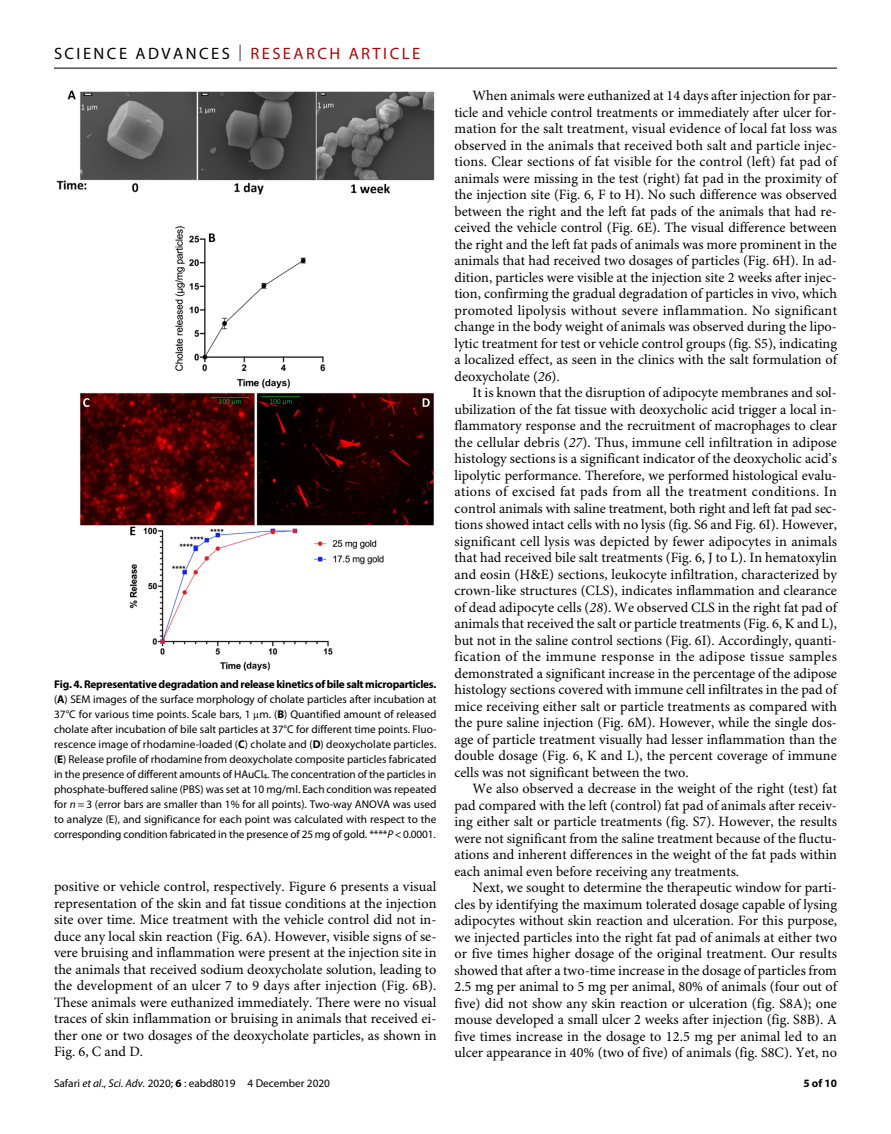
<style>
.page{position:relative;width:891px;height:1134px;background:#fff}
.page>*{position:absolute;margin:0;border:0;box-sizing:border-box;transform-origin:0 0}
.t1{font:16.5px "Myriad Pro";letter-spacing:.15em;color:#000}
.t2{font:14.25px/16.5px "Minion Pro";color:#000;text-align:justify}
.t3{font:11.25px/15px "Myriad Pro";letter-spacing:-.01em;color:#000;text-align:justify}
.t4{font:700 11.25px "Myriad Pro";color:#000}
.s1{font-weight:300}
.s2{color:#b10508}
.s3{font-weight:700}
.s4{font-style:italic}
</style>
<div class="page">
<hr style="left:54px;top:68px;width:783px;height:1px;background:#000">
<img style="left:56px;top:90px;width:378px;height:581px">
<p class="t1" style="left:54px;top:40px;width:368px">SCIENCE ADVANCES <span class="s1">|</span> <span class="s2">RESEARCH ARTICLE</span></p>
<p class="t3" style="left:54px;top:677px;width:384px"><span class="s3">Fig. 4. Representative degradation and release kinetics of bile salt microparticles. </span>(<span class="s3">A</span>) SEM images of the surface morphology of cholate particles after incubation at 37°C for various time points. Scale bars, 1 m. (<span class="s3">B</span>) Quantified amount of released cholate after incubation of bile salt particles at 37°C for different time points. Fluo&shy;rescence image of rhodamine-loaded (<span class="s3">C</span>) cholate and (<span class="s3">D</span>) deoxycholate particles. (<span class="s3">E</span>) Release profile of rhodamine from deoxycholate composite particles fabricated in the presence of different amounts of HAuCl<sub>4</sub>. The concentration of the particles in phosphate-buffered saline (PBS) was set at 10 mg/ml. Each condition was repeated for <span class="s4">n</span> = 3 (error bars are smaller than 1% for all points). Two-way ANOVA was used to analyze (E), and significance for each point was calculated with respect to the corresponding condition fabricated in the presence of 25 mg of gold. ****<span class="s4">P</span>&lt; 0.0001.</p>
<p class="t2" style="left:54px;top:880px;width:384px">positive or vehicle control, respectively. Figure 6 presents a visual representation of the skin and fat tissue conditions at the injection site over time. Mice treatment with the vehicle control did not in&shy;duce any local skin reaction (Fig. 6A). However, visible signs of se&shy;vere bruising and inflammation were present at the injection site in the animals that received sodium deoxycholate solution, leading to the development of an ulcer 7 to 9 days after injection (Fig. 6B).<br>These animals were euthanized immediately. There were no visual traces of skin inflammation or bruising in animals that received ei&shy;ther one or two dosages of the deoxycholate particles, as shown in Fig. 6, C and D.</p>
<p class="t3" style="left:54px;top:1076px;width:278px">Safari <span class="s4">et al</span>., <span class="s4">Sci. Adv.</span> 2020; <span class="s3">6</span> : eabd8019 4 December 2020</p>
<p class="t2" style="left:454px;top:89px;width:384px;text-indent:18px">When animals were euthanized at 14 days after injection for par&shy;ticle and vehicle control treatments or immediately after ulcer for&shy;mation for the salt treatment, visual evidence of local fat loss was observed in the animals that received both salt and particle injec&shy;tions. Clear sections of fat visible for the control (left) fat pad of animals were missing in the test (right) fat pad in the proximity of the injection site (Fig. 6, F to H). No such difference was observed between the right and the left fat pads of the animals that had re&shy;ceived the vehicle control (Fig. 6E). The visual difference between the right and the left fat pads of animals was more prominent in the animals that had received two dosages of particles (Fig. 6H). In ad&shy;dition, particles were visible at the injection site 2 weeks after injec&shy;tion, confirming the gradual degradation of particles in vivo, which promoted lipolysis without severe inflammation. No significant change in the body weight of animals was observed during the lipo&shy;lytic treatment for test or vehicle control groups (fig. S5), indicating a localized effect, as seen in the clinics with the salt formulation of deoxycholate (<span class="s4">26</span>).</p>
<p class="t2" style="left:454px;top:386px;width:384px;text-indent:18px">It is known that the disruption of adipocyte membranes and sol&shy;ubilization of the fat tissue with deoxycholic acid trigger a local in&shy;flammatory response and the recruitment of macrophages to clear the cellular debris (<span class="s4">27</span>). Thus, immune cell infiltration in adipose histology sections is a significant indicator of the deoxycholic acid’s lipolytic performance. Therefore, we performed histological evalu&shy;ations of excised fat pads from all the treatment conditions. In control animals with saline treatment, both right and left fat pad sec&shy;tions showed intact cells with no lysis (fig. S6 and Fig. 6I). However, significant cell lysis was depicted by fewer adipocytes in animals that had received bile salt treatments (Fig. 6, J to L). In hematoxylin and eosin (H&amp;E) sections, leukocyte infiltration, characterized by crown-like structures (CLS), indicates inflammation and clearance of dead adipocyte cells (<span class="s4">28</span>). We observed CLS in the right fat pad of animals that received the salt or particle treatments (Fig. 6, K and L), but not in the saline control sections (Fig. 6I). Accordingly, quanti&shy;fication of the immune response in the adipose tissue samples demonstrated a significant increase in the percentage of the adipose histology sections covered with immune cell infiltrates in the pad of mice receiving either salt or particle treatments as compared with the pure saline injection (Fig. 6M). However, while the single dos&shy;age of particle treatment visually had lesser inflammation than the double dosage (Fig. 6, K and L), the percent coverage of immune cells was not significant between the two.</p>
<p class="t2" style="left:454px;top:782px;width:384px;text-indent:18px">We also observed a decrease in the weight of the right (test) fat pad compared with the left (control) fat pad of animals after receiv&shy;ing either salt or particle treatments (fig. S7). However, the results were not significant from the saline treatment because of the fluctu&shy;ations and inherent differences in the weight of the fat pads within each animal even before receiving any treatments.</p>
<p class="t2" style="left:454px;top:881px;width:384px;text-indent:18px">Next, we sought to determine the therapeutic window for parti&shy;cles by identifying the maximum tolerated dosage capable of lysing adipocytes without skin reaction and ulceration. For this purpose, we injected particles into the right fat pad of animals at either two or five times higher dosage of the original treatment. Our results showed that after a two-time increase in the dosage of particles from 2.5 mg per animal to 5 mg per animal, 80% of animals (four out of five) did not show any skin reaction or ulceration (fig. S8A); one mouse developed a small ulcer 2 weeks after injection (fig. S8B). A five times increase in the dosage to 12.5 mg per animal led to an ulcer appearance in 40% (two of five) of animals (fig. S8C). Yet, no</p>
<p class="t4" style="left:803px;top:1074px;width:35px">5 of 10</p>
</div>
